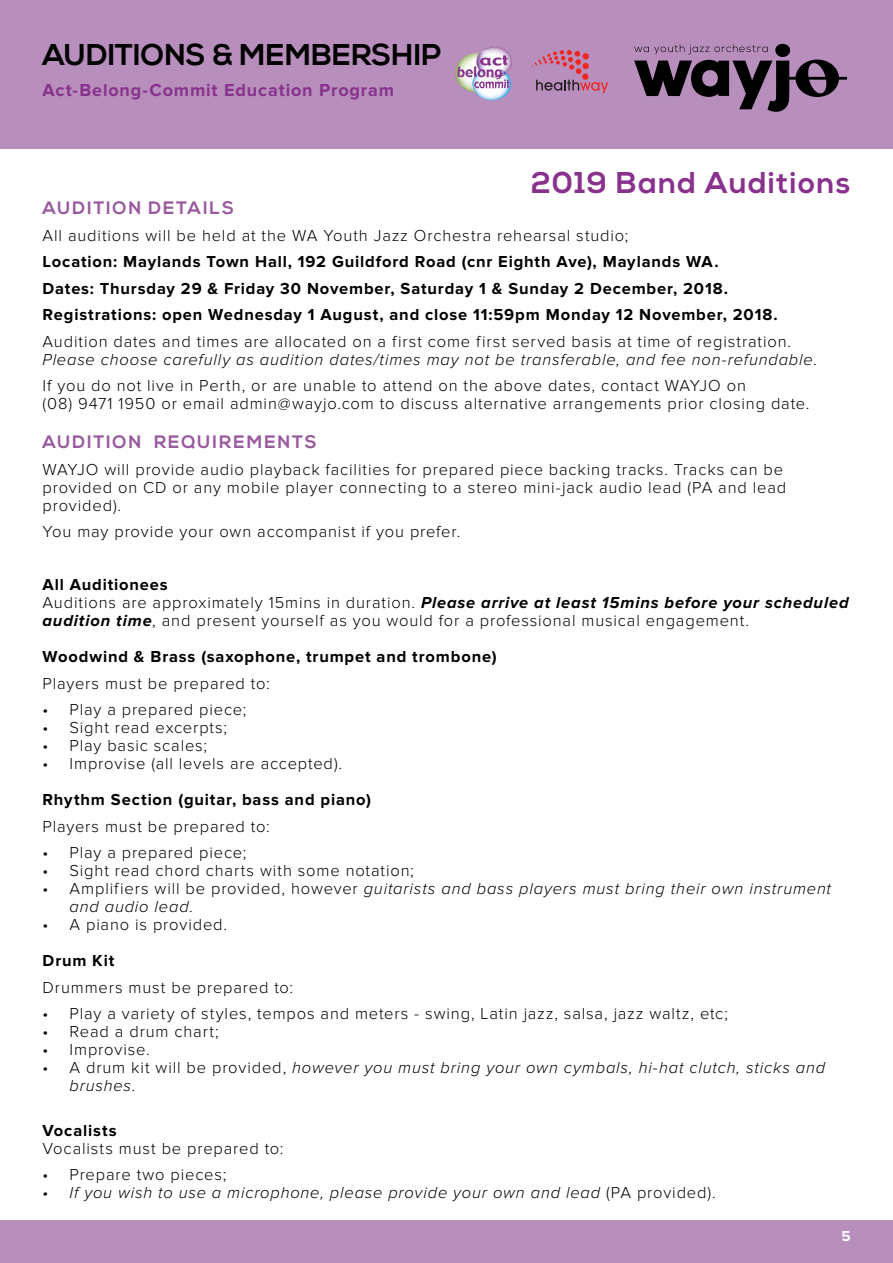
<style>
.page{position:relative;width:893px;height:1263px;background:#fff}
.page>*{position:absolute;margin:0;border:0;box-sizing:border-box;transform-origin:0 0}
.t1{font:700 30px "Nexa";letter-spacing:.005em;color:#000}
.t2{font:700 30px "Nexa";letter-spacing:.05em;color:#88328d}
.t3{font:700 18px "Nexa";letter-spacing:.105em;color:#98599e}
.t4{font:700 18px "Proxima Nova";letter-spacing:.045em;color:#88328d}
.t5{font:300 16.5px/18px "Proxima Nova";letter-spacing:.05em;color:#000}
.t6{font:700 16.5px/26.5px "Proxima Nova";letter-spacing:.05em;color:#000}
.t7{font:italic 300 16.5px/18px "Proxima Nova";letter-spacing:.05em;color:#000}
.t8{font:700 15px "Proxima Nova";color:#fff}
.s1{font-style:italic}
.s2{font-weight:700}
.s3{font-weight:700;font-style:italic}
.s4{font-style:normal}
</style>
<div class="page">
<div style="left:0;top:1220px;width:893px;height:43px;background:#b78ebc"></div>
<div style="left:0;top:0;width:893px;height:149px;background:#b78ebc"></div>
<svg style="left:634px;top:44px;width:213px;height:68px"></svg>
<img style="left:478px;top:95px;width:28px;height:5px">
<svg style="left:455px;top:46px;width:56px;height:49px"></svg>
<svg style="left:532px;top:50px;width:76px;height:43px"></svg>
<h1 class="t1" style="left:43px;top:37px;width:401px">AUDITIONS &amp; MEMBERSHIP</h1>
<p class="t4" style="left:43px;top:80px;width:353px">Act-Belong-Commit Education Program</p>
<h1 class="t2" style="left:531px;top:165px;width:321px">2019 Band Auditions</h1>
<p class="t3" style="left:43px;top:198px;width:193px">AUDITION DETAILS</p>
<p class="t5" style="left:43px;top:227px;width:587px">All auditions will be held at the WA Youth Jazz Orchestra rehearsal studio;</p>
<p class="t6" style="left:43px;top:249px;width:737px">Location: Maylands Town Hall, 192 Guildford Road (cnr Eighth Ave), Maylands WA.<br>Dates: Thursday 29 &amp; Friday 30 November, Saturday 1 &amp; Sunday 2 December, 2018.<br>Registrations: open Wednesday 1 August, and close 11:59pm Monday 12 November, 2018.</p>
<p class="t5" style="left:43px;top:333px;width:776px">Audition dates and times are allocated on a first come first served basis at time of registration.<br><span class="s1">Please choose carefully as audition dates/times may not be transferable, and fee non-refundable</span>.</p>
<p class="t5" style="left:43px;top:378px;width:768px">If you do not live in Perth, or are unable to attend on the above dates, contact WAYJO on<br>(08) 9471 1950 or email admin@wayjo.com to discuss alternative arrangements prior closing date.</p>
<p class="t3" style="left:43px;top:431px;width:276px">AUDITION REQUIREMENTS</p>
<p class="t5" style="left:43px;top:461px;width:745px">WAYJO will provide audio playback facilities for prepared piece backing tracks. Tracks can be provided on CD or any mobile player connecting to a stereo mini-jack audio lead (PA and lead provided).</p>
<p class="t5" style="left:43px;top:523px;width:419px">You may provide your own accompanist if you prefer.</p>
<p class="t5" style="left:43px;top:576px;width:808px"><span class="s2">All Auditionees<br></span>Auditions are approximately 15mins in duration. <span class="s3">Please arrive at least 15mins before your scheduled audition time</span>, and present yourself as you would for a professional musical engagement.</p>
<p class="t6" style="left:43px;top:644px;width:455px">Woodwind &amp; Brass (saxophone, trumpet and trombone)</p>
<p class="t5" style="left:43px;top:675px;width:229px">Players must be prepared to:</p>
<p class="t5" style="left:43px;top:701px;width:205px">• Play a prepared piece;</p>
<p class="t5" style="left:43px;top:719px;width:186px">• Sight read excerpts;</p>
<p class="t5" style="left:43px;top:737px;width:166px">• Play basic scales;</p>
<p class="t5" style="left:43px;top:755px;width:301px">• Improvise (all levels are accepted).</p>
<p class="t6" style="left:43px;top:787px;width:330px">Rhythm Section (guitar, bass and piano)</p>
<p class="t5" style="left:43px;top:818px;width:229px">Players must be prepared to:</p>
<p class="t5" style="left:43px;top:844px;width:205px">• Play a prepared piece;</p>
<p class="t5" style="left:43px;top:862px;width:373px">• Sight read chord charts with some notation;</p>
<p class="t7" style="left:70px;top:880px;width:763px;text-indent:-27px"><span class="s4">• Amplifiers will be provided, however</span> guitarists and bass players must bring their own instrument and audio lead<span class="s4">.</span></p>
<p class="t5" style="left:43px;top:916px;width:186px">• A piano is provided.</p>
<p class="t6" style="left:43px;top:948px;width:73px">Drum Kit</p>
<p class="t5" style="left:43px;top:979px;width:252px">Drummers must be prepared to:</p>
<p class="t5" style="left:43px;top:1005px;width:687px">• Play a variety of styles, tempos and meters - swing, Latin jazz, salsa, jazz waltz, etc;</p>
<p class="t5" style="left:43px;top:1023px;width:178px">• Read a drum chart;</p>
<p class="t5" style="left:43px;top:1041px;width:109px">• Improvise.</p>
<p class="t7" style="left:70px;top:1059px;width:757px;text-indent:-27px"><span class="s4">• A drum kit will be provided,</span> however you must bring your own cymbals, hi-hat clutch, sticks and brushes<span class="s4">.</span></p>
<p class="t6" style="left:43px;top:1117px;width:76px">Vocalists</p>
<p class="t5" style="left:43px;top:1140px;width:242px">Vocalists must be prepared to:</p>
<p class="t5" style="left:43px;top:1166px;width:185px">• Prepare two pieces;</p>
<p class="t7" style="left:43px;top:1184px;width:675px">• If you wish to use a microphone, please provide your own and lead <span class="s4">(PA provided).</span></p>
<p class="t8" style="left:841px;top:1228px;width:11px">5</p>
</div>
